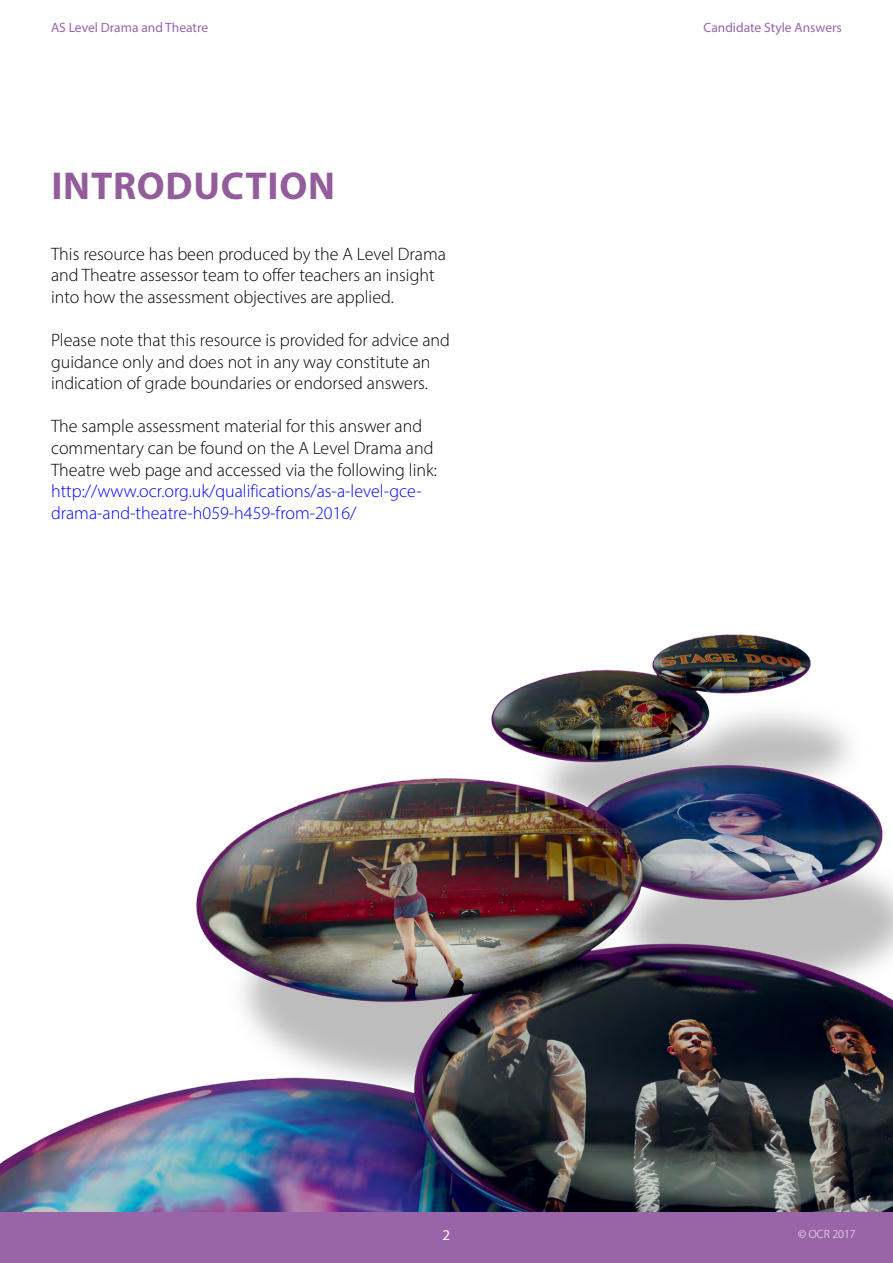
<style>
.page{position:relative;width:893px;height:1263px;background:#fff}
.page>*{position:absolute;margin:0;border:0;box-sizing:border-box;transform-origin:0 0}
.t1{font:700 39px "Myriad Pro";letter-spacing:.02em;color:#935d9b}
.t2{font:300 18px/21.6px "Myriad Pro";color:#000}
.t3{font:300 18px/21.6px "Myriad Pro";color:#00f}
.t4{font:15px "Myriad Pro";color:#fff}
.t5{font:13.5px "Myriad Pro";color:#9a64a9}
.t6{font:300 12px "Myriad Pro";color:#fff}
</style>
<div class="page">
<div style="left:0;top:1212px;width:893px;height:51px;background:#9a64a9"></div>
<img style="left:0;top:634px;width:893px;height:578px">
<p class="t5" style="left:51px;top:19px;width:159px">AS Level Drama and Theatre</p>
<p class="t1" style="left:51px;top:161px;width:285px">INTRODUCTION</p>
<p class="t2" style="left:51px;top:243px;width:396px">This resource has been produced by the A Level Drama and Theatre assessor team to offer teachers an insight into how the assessment objectives are applied.</p>
<p class="t2" style="left:51px;top:329px;width:400px">Please note that this resource is provided for advice and guidance only and does not in any way constitute an indication of grade boundaries or endorsed answers.</p>
<p class="t2" style="left:51px;top:415px;width:388px">The sample assessment material for this answer and commentary can be found on the A Level Drama and<br>Theatre web page and accessed via the following link:</p>
<p class="t3" style="left:51px;top:480px;width:372px">http://www.ocr.org.uk/qualifications/as-a-level-gce&shy;drama-and-theatre-h059-h459-from-2016/</p>
<p class="t5" style="left:703px;top:19px;width:140px">Candidate Style Answers</p>
<p class="t4" style="left:443px;top:1226px;width:9px">2</p>
<p class="t6" style="left:798px;top:1227px;width:59px">© OCR 2017</p>
</div>
